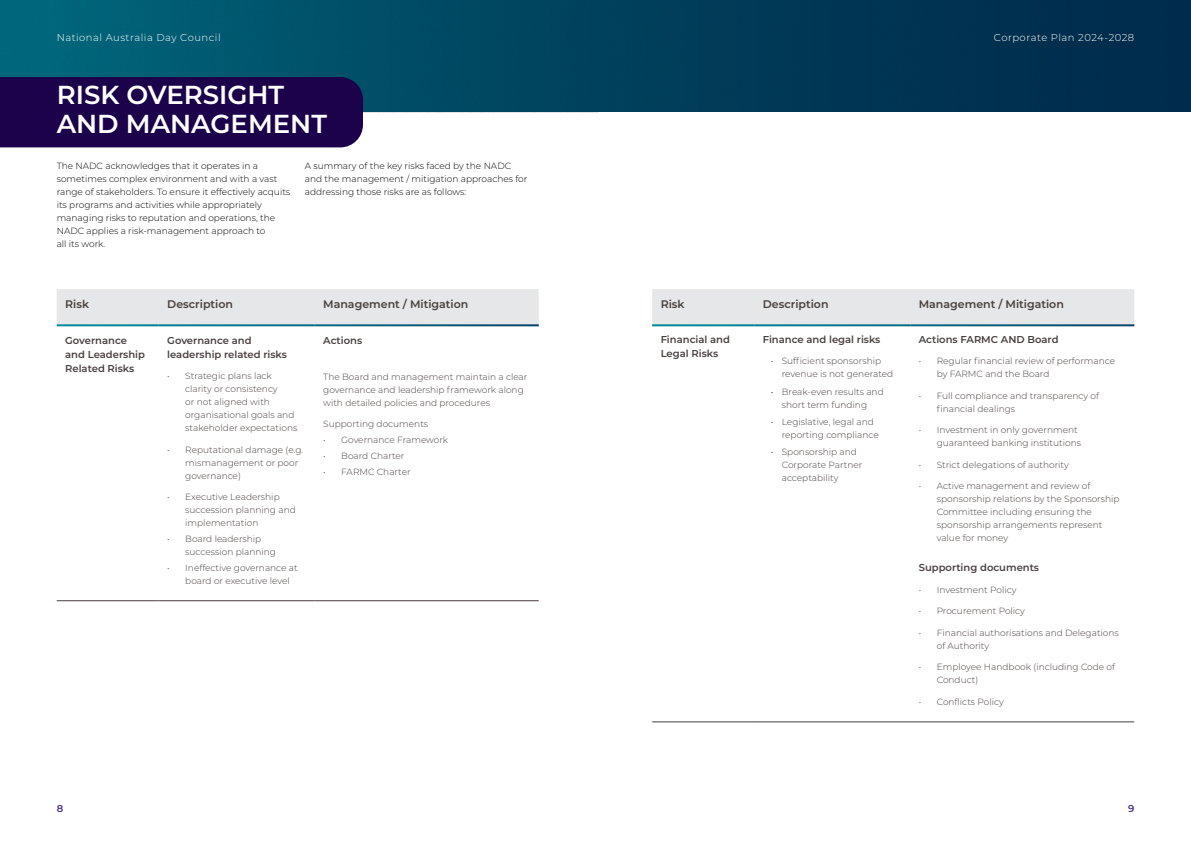
<style>
.page{position:relative;width:1191px;height:842px;background:#fff}
.page>*{position:absolute;margin:0;border:0;box-sizing:border-box;transform-origin:0 0}
.t1{font:600 26px/29px "Montserrat";color:#fff}
.t2{font:600 11px "Montserrat";color:#473f3d}
.t3{font:600 10px/14px "Montserrat";color:#473f3d}
.t4{font:300 10px "Montserrat";letter-spacing:.05em;color:#fff}
.t5{font:600 10px "Montserrat";color:#472f88}
.t6{font:300 9px/13px "Montserrat";color:#473f3d}
.t7{font:300 9px/13px "Montserrat";color:#000}
.s1{color:#1b024b}
</style>
<div class="page">
<div style="left:598px;top:0;width:593px;height:112px;background:#003453"></div>
<div style="left:0;top:0;width:598px;height:112px;background:linear-gradient(to right,#00687c,#00405c)"></div>
<div style="left:0;top:77px;width:363px;height:70px;background:#1b024b"></div>
<div style="left:57px;top:289px;width:482px;height:35px;background:#e6e7e8"></div>
<hr style="left:57px;top:600px;width:102px;height:1px;background:#473f3d">
<hr style="left:159px;top:600px;width:156px;height:1px;background:#473f3d">
<hr style="left:315px;top:600px;width:224px;height:1px;background:#473f3d">
<hr style="left:652px;top:722px;width:102px;height:1px;background:#473f3d">
<hr style="left:754px;top:722px;width:156px;height:1px;background:#473f3d">
<hr style="left:910px;top:722px;width:224px;height:1px;background:#473f3d">
<div style="left:652px;top:289px;width:482px;height:35px;background:#e6e7e8"></div>
<p class="t4" style="left:57px;top:31px;width:165px">National Australia Day Council</p>
<h1 class="t1" style="left:57px;top:79px;width:272px">RISK OVERSIGHT<br>AND MANAGEMENT</h1>
<p class="t7" style="left:57px;top:159px;width:235px">The NADC acknowledges that it operates in a sometimes complex environment and with a vast range of stakeholders. To ensure it effectively acquits its programs and activities while appropriately managing risks to reputation and operations, the NADC applies a risk-management approach to<br>all its work.</p>
<p class="t7" style="left:305px;top:159px;width:224px">A summary of the key risks faced by the NADC and the management / mitigation approaches for addressing those risks are as follows:</p>
<p class="t2" style="left:65px;top:297px;width:25px">Risk</p>
<p class="t2" style="left:167px;top:297px;width:67px">Description</p>
<p class="t2" style="left:323px;top:297px;width:147px">Management / Mitigation</p>
<p class="t3" style="left:65px;top:332px;width:81px">Governance and Leadership<br>Related Risks</p>
<p class="t3" style="left:167px;top:332px;width:121px">Governance and leadership related risks</p>
<p class="t6" style="left:185px;top:369px;width:114px;text-indent:-18px">• Strategic plans lack clarity or consistency<br>or not aligned with organisational goals and stakeholder expectations</p>
<p class="t6" style="left:185px;top:442px;width:120px;text-indent:-18px">• Reputational damage (e.g. mismanagement or poor governance)</p>
<p class="t6" style="left:185px;top:490px;width:112px;text-indent:-18px">• Executive Leadership succession planning and implementation</p>
<p class="t6" style="left:185px;top:532px;width:92px;text-indent:-18px">• Board leadership succession planning</p>
<p class="t6" style="left:185px;top:561px;width:114px;text-indent:-18px">• Ineffective governance at board or executive level</p>
<p class="t3" style="left:323px;top:333px;width:40px">Actions</p>
<p class="t6" style="left:323px;top:370px;width:206px">The Board and management maintain a clear governance and leadership framework along with detailed policies and procedures</p>
<p class="t6" style="left:323px;top:417px;width:106px">Supporting documents</p>
<p class="t6" style="left:323px;top:433px;width:126px">• Governance Framework</p>
<p class="t6" style="left:323px;top:449px;width:83px">• Board Charter</p>
<p class="t6" style="left:323px;top:465px;width:89px">• FARMC Charter</p>
<p class="t4" style="left:994px;top:31px;width:142px">Corporate Plan 2024-2028</p>
<p class="t2" style="left:660px;top:297px;width:25px">Risk</p>
<p class="t2" style="left:763px;top:297px;width:67px">Description</p>
<p class="t2" style="left:918px;top:297px;width:147px">Management / Mitigation</p>
<p class="t3" style="left:660px;top:332px;width:71px">Financial and<br>Legal Risks</p>
<p class="t3" style="left:763px;top:332px;width:119px">Finance and legal risks</p>
<p class="t6" style="left:782px;top:354px;width:113px;text-indent:-11px"><span class="s1">•</span> Sufficient sponsorship revenue is not generated</p>
<p class="t6" style="left:782px;top:385px;width:103px;text-indent:-11px"><span class="s1">•</span> Break-even results and short term funding</p>
<p class="t6" style="left:782px;top:415px;width:99px;text-indent:-11px"><span class="s1">•</span> Legislative, legal and reporting compliance</p>
<p class="t6" style="left:782px;top:445px;width:82px;text-indent:-11px"><span class="s1">•</span> Sponsorship and<br>Corporate Partner acceptability</p>
<p class="t3" style="left:918px;top:332px;width:141px">Actions FARMC AND Board</p>
<p class="t6" style="left:936px;top:354px;width:180px;text-indent:-18px">• Regular financial review of performance by FARMC and the Board</p>
<p class="t6" style="left:936px;top:389px;width:164px;text-indent:-18px">• Full compliance and transparency of financial dealings</p>
<p class="t6" style="left:936px;top:423px;width:146px;text-indent:-18px">• Investment in only government guaranteed banking institutions</p>
<p class="t6" style="left:918px;top:458px;width:151px">• Strict delegations of authority</p>
<p class="t6" style="left:936px;top:479px;width:184px;text-indent:-18px">• Active management and review of sponsorship relations by the Sponsorship<br>Committee including ensuring the sponsorship arrangements represent value for money</p>
<p class="t3" style="left:918px;top:560px;width:122px">Supporting documents</p>
<p class="t6" style="left:918px;top:583px;width:99px">• Investment Policy</p>
<p class="t6" style="left:918px;top:604px;width:108px">• Procurement Policy</p>
<p class="t6" style="left:936px;top:626px;width:184px;text-indent:-18px">• Financial authorisations and Delegations of Authority</p>
<p class="t6" style="left:936px;top:660px;width:180px;text-indent:-18px">• Employee Handbook (including Code of<br>Conduct)</p>
<p class="t6" style="left:918px;top:695px;width:87px">• Conflicts Policy</p>
<p class="t5" style="left:57px;top:801px;width:8px">8</p>
<p class="t5" style="left:1128px;top:801px;width:8px">9</p>
</div>
